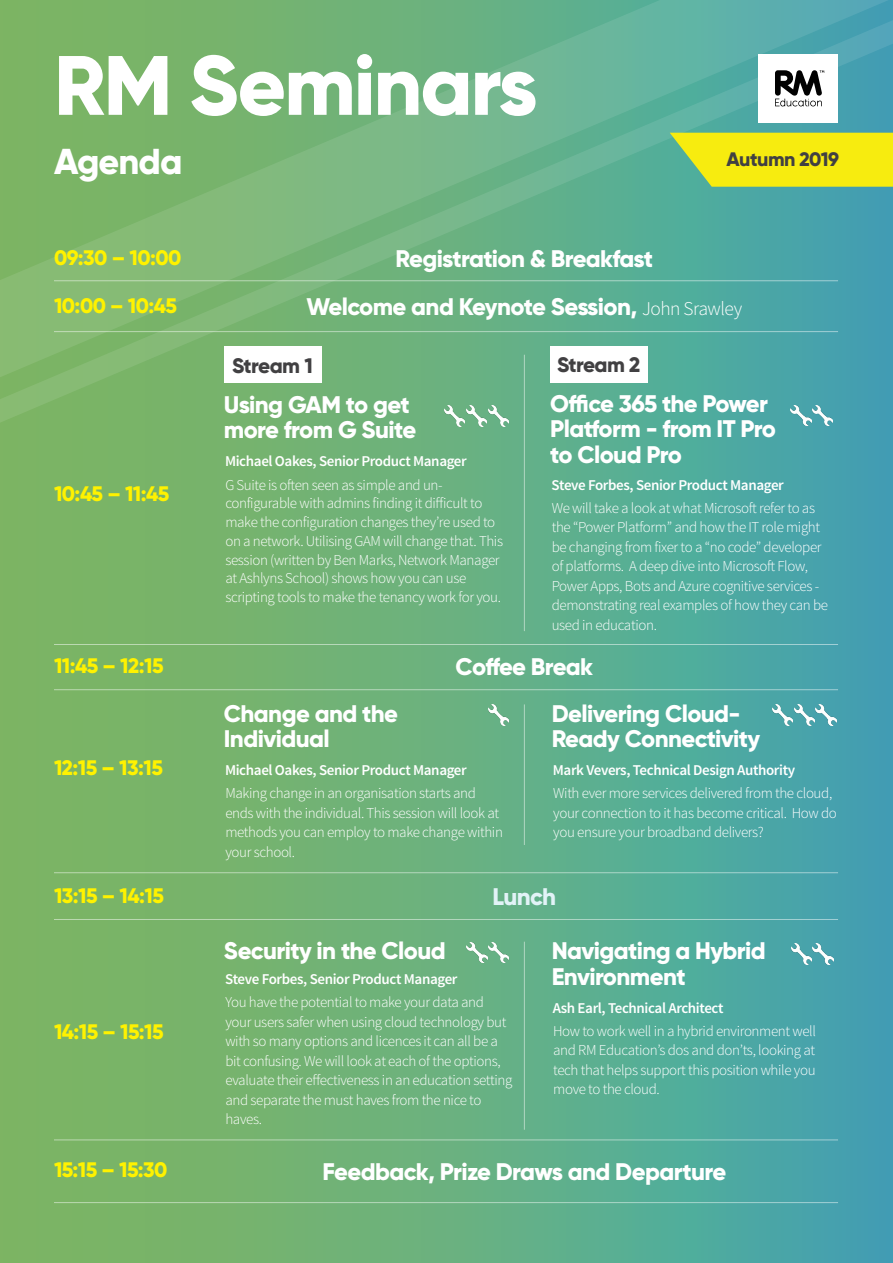
<style>
.page{position:relative;width:893px;height:1263px;background:#fff}
.page>*{position:absolute;margin:0;border:0;box-sizing:border-box;transform-origin:0 0}
.t1{font:800 84px "Gilroy";letter-spacing:-.025em;color:#fff}
.t2{font:800 36px "Gilroy";letter-spacing:-.025em;color:#fff}
.t3{font:800 24px/25.5px "Gilroy";letter-spacing:-.025em;color:#fff}
.t4{font:800 24px "Gilroy";letter-spacing:-.03em;color:#e2f3f7}
.t5{font:800 21px "Gilroy";letter-spacing:-.025em;color:#fff200}
.t6{font:800 21px "Gilroy";letter-spacing:-.03em;color:#414042}
.t7{font:800 19.5px "Gilroy";letter-spacing:-.025em;color:#414042}
.t8{font:300 15px/19.5px "Source Sans Pro";letter-spacing:-.025em;color:#fff}
.t9{font:600 15px "Source Sans Pro";letter-spacing:-.025em;color:#fff}
.s1{font-family:"Source Sans Pro";font-weight:300;font-size:19.5px}
</style>
<div class="page">
<div style="left:0;top:0;width:893px;height:1263px;background:linear-gradient(to right,#85b859,#45a5af)"></div>
<svg style="left:0;top:0;width:893px;height:446px;background:#6ab185"></svg>
<svg style="left:670px;top:133px;width:223px;height:54px;background:#e6e51c"></svg>
<div style="left:759px;top:54px;width:79px;height:69px;background:#fff"></div>
<svg style="left:775px;top:70px;width:49px;height:36px"></svg>
<hr style="left:54px;top:280px;width:784px;height:1px;background:#fff">
<hr style="left:54px;top:331px;width:784px;height:1px;background:#fff">
<hr style="left:54px;top:689px;width:784px;height:1px;background:#fff">
<hr style="left:54px;top:919px;width:784px;height:1px;background:#fff">
<hr style="left:54px;top:1202px;width:784px;height:1px;background:#fff">
<hr style="left:54px;top:644px;width:784px;height:1px;background:#fff">
<hr style="left:54px;top:1139px;width:784px;height:1px;background:#fff">
<hr style="left:54px;top:872px;width:784px;height:1px;background:#fff">
<hr style="left:524px;top:355px;width:1px;height:276px;background:#fff">
<hr style="left:524px;top:942px;width:1px;height:188px;background:#fff">
<hr style="left:524px;top:704px;width:1px;height:141px;background:#fff">
<img style="left:445px;top:406px;width:63px;height:20px">
<img style="left:772px;top:705px;width:42px;height:20px">
<img style="left:488px;top:705px;width:21px;height:20px">
<img style="left:791px;top:944px;width:20px;height:20px">
<img style="left:467px;top:942px;width:42px;height:21px">
<img style="left:816px;top:705px;width:20px;height:20px">
<img style="left:813px;top:944px;width:20px;height:20px">
<img style="left:791px;top:405px;width:42px;height:20px">
<div style="left:224px;top:347px;width:97px;height:36px;background:#fff"></div>
<div style="left:551px;top:347px;width:97px;height:36px;background:#fff"></div>
<h1 class="t1" style="left:54px;top:32px;width:485px">RM Seminars</h1>
<h2 class="t2" style="left:54px;top:138px;width:130px">Agenda</h2>
<h3 class="t7" style="left:727px;top:147px;width:114px">Autumn 2019</h3>
<h3 class="t5" style="left:54px;top:244px;width:129px">09:30 – 10:00</h3>
<h3 class="t5" style="left:54px;top:292px;width:124px">10:00 – 10:45</h3>
<h3 class="t3" style="left:306px;top:235px;width:437px;line-height:47.8px;text-align:center">Registration &amp; Breakfast<br>Welcome and Keynote Session, <span class="s1">John Srawley</span></h3>
<h3 class="t6" style="left:232px;top:353px;width:82px">Stream 1</h3>
<h3 class="t6" style="left:557px;top:352px;width:85px">Stream 2</h3>
<h3 class="t3" style="left:224px;top:392px;width:194px">Using GAM to get more from G Suite</h3>
<p class="t9" style="left:225px;top:452px;width:243px">Michael Oakes, Senior Product Manager</p>
<h3 class="t3" style="left:550px;top:391px;width:227px">Office 365 the Power<br>Platform - from IT Pro to Cloud Pro</h3>
<h3 class="t5" style="left:54px;top:480px;width:117px">10:45 – 11:45</h3>
<p class="t8" style="left:225px;top:475px;width:279px;line-height:18.8px">G Suite is often seen as simple and un&shy;configurable with admins finding it difficult to make the configuration changes they’re used to on a network. Utilising GAM will change that. This session (written by Ben Marks, Network Manager at Ashlyns School) shows how you can use scripting tools to make the tenancy work for you.</p>
<p class="t9" style="left:551px;top:475px;width:234px">Steve Forbes, Senior Product Manager</p>
<p class="t8" style="left:552px;top:498px;width:278px">We will take a look at what Microsoft refer to as the “Power Platform” and how the IT role might be changing from fixer to a “no code” developer of platforms. A deep dive into Microsoft Flow, Power Apps, Bots and Azure cognitive services - demonstrating real examples of how they can be used in education.</p>
<h3 class="t5" style="left:54px;top:652px;width:111px">11:45 – 12:15</h3>
<h3 class="t3" style="left:456px;top:654px;width:139px">Coffee Break</h3>
<h3 class="t3" style="left:224px;top:700px;width:176px">Change and the<br>Individual</h3>
<h3 class="t3" style="left:552px;top:700px;width:210px">Delivering Cloud-<br>Ready Connectivity</h3>
<h3 class="t5" style="left:54px;top:755px;width:110px">12:15 – 13:15</h3>
<p class="t9" style="left:225px;top:761px;width:243px">Michael Oakes, Senior Product Manager</p>
<p class="t9" style="left:553px;top:761px;width:244px">Mark Vevers, Technical Design Authority</p>
<p class="t8" style="left:225px;top:784px;width:279px">Making change in an organisation starts and ends with the individual. This session will look at methods you can employ to make change within your school.</p>
<p class="t8" style="left:553px;top:784px;width:285px">With ever more services delivered from the cloud, your connection to it has become critical. How do you ensure your broadband delivers?</p>
<h3 class="t5" style="left:54px;top:882px;width:111px">13:15 – 14:15</h3>
<h3 class="t4" style="left:493px;top:881px;width:65px">Lunch</h3>
<h3 class="t3" style="left:224px;top:938px;width:223px">Security in the Cloud</h3>
<p class="t9" style="left:225px;top:970px;width:234px">Steve Forbes, Senior Product Manager</p>
<h3 class="t3" style="left:552px;top:938px;width:216px">Navigating a Hybrid<br>Environment</h3>
<h3 class="t5" style="left:54px;top:1018px;width:111px">14:15 – 15:15</h3>
<p class="t8" style="left:225px;top:992px;width:288px">You have the potential to make your data and your users safer when using cloud technology but with so many options and licences it can all be a bit confusing. We will look at each of the options, evaluate their effectiveness in an education setting and separate the must haves from the nice to haves.</p>
<p class="t9" style="left:553px;top:998px;width:172px">Ash Earl, Technical Architect</p>
<p class="t8" style="left:553px;top:1021px;width:264px;text-align:justify">How to work well in a hybrid environment well and RM Education’s dos and don’ts, looking at tech that helps support this position while you move to the cloud.</p>
<h3 class="t5" style="left:54px;top:1157px;width:115px">15:15 – 15:30</h3>
<h3 class="t3" style="left:322px;top:1158px;width:405px">Feedback, Prize Draws and Departure</h3>
</div>
